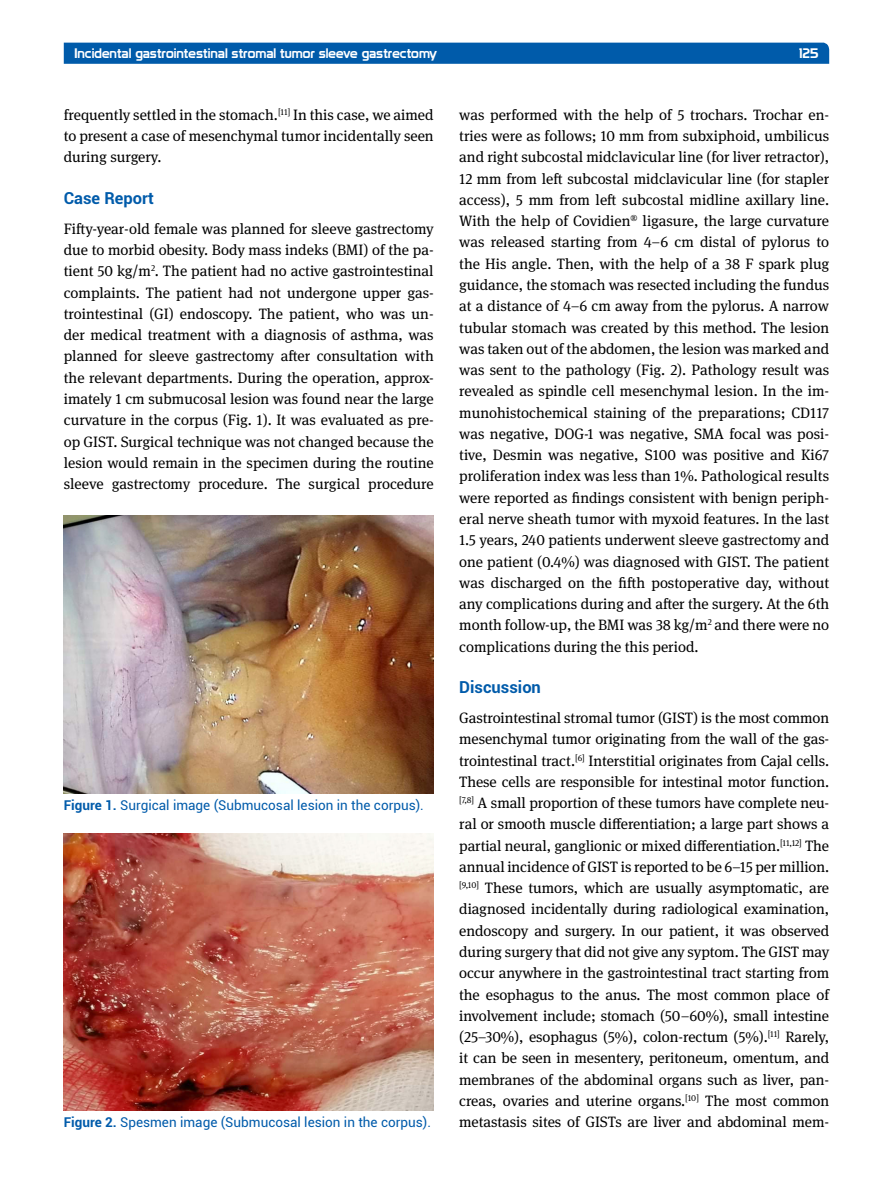
<style>
.page{position:relative;width:893px;height:1191px;background:#fff}
.page>*{position:absolute;margin:0;border:0;box-sizing:border-box;transform-origin:0 0}
.t1{font:700 16.5px "Roboto";color:#005baa}
.t2{font:15px/21.3px "DG Meta Serif Science";color:#000;text-align:justify}
.t3{font:13.5px "Roboto";color:#005baa}
.t4{font:13.5px "Prototype";color:#fff}
.s1{font-weight:700}
</style>
<div class="page">
<img style="left:64px;top:516px;width:370px;height:277px">
<img style="left:64px;top:833px;width:370px;height:277px">
<div style="left:64px;top:43px;width:765px;height:21px;background:#005baa"></div>
<p class="t4" style="left:74px;top:45px;width:364px">Incidental gastrointestinal stromal tumor sleeve gastrectomy</p>
<p class="t4" style="left:799px;top:45px;width:21px">125</p>
<p class="t2" style="left:64px;top:104px;width:371px">frequently settled in the stomach.<sup>[11]</sup> In this case, we aimed to present a case of mesenchymal tumor incidentally seen during surgery.</p>
<p class="t1" style="left:64px;top:186px;width:92px">Case Report</p>
<p class="t2" style="left:64px;top:218px;width:371px">Fifty-year-old female was planned for sleeve gastrectomy due to morbid obesity. Body mass indeks (BMI) of the pa&shy;tient 50 kg/m<sup>2</sup>. The patient had no active gastrointestinal complaints. The patient had not undergone upper gas&shy;trointestinal (GI) endoscopy. The patient, who was un&shy;der medical treatment with a diagnosis of asthma, was planned for sleeve gastrectomy after consultation with the relevant departments. During the operation, approx&shy;imately 1 cm submucosal lesion was found near the large curvature in the corpus (Fig. 1). It was evaluated as pre&shy;op GIST. Surgical technique was not changed because the lesion would remain in the specimen during the routine sleeve gastrectomy procedure. The surgical procedure</p>
<p class="t3" style="left:64px;top:795px;width:362px"><span class="s1">Figure 1.</span> Surgical image (Submucosal lesion in the corpus).</p>
<p class="t3" style="left:64px;top:1113px;width:369px"><span class="s1">Figure 2.</span> Spesmen image (Submucosal lesion in the corpus).</p>
<p class="t2" style="left:459px;top:104px;width:371px">was performed with the help of 5 trochars. Trochar en&shy;tries were as follows; 10 mm from subxiphoid, umbilicus and right subcostal midclavicular line (for liver retractor), 12 mm from left subcostal midclavicular line (for stapler access), 5 mm from left subcostal midline axillary line.<br>With the help of Covidien<sup>®</sup> ligasure, the large curvature was released starting from 4–6 cm distal of pylorus to the His angle. Then, with the help of a 38 F spark plug guidance, the stomach was resected including the fundus at a distance of 4–6 cm away from the pylorus. A narrow tubular stomach was created by this method. The lesion was taken out of the abdomen, the lesion was marked and was sent to the pathology (Fig. 2). Pathology result was revealed as spindle cell mesenchymal lesion. In the im&shy;munohistochemical staining of the preparations; CD117 was negative, DOG-1 was negative, SMA focal was posi&shy;tive, Desmin was negative, S100 was positive and Ki67 proliferation index was less than 1%. Pathological results were reported as findings consistent with benign periph&shy;eral nerve sheath tumor with myxoid features. In the last 1.5 years, 240 patients underwent sleeve gastrectomy and one patient (0.4%) was diagnosed with GIST. The patient was discharged on the fifth postoperative day, without any complications during and after the surgery. At the 6th month follow-up, the BMI was 38 kg/m<sup>2</sup> and there were no complications during the this period.</p>
<p class="t1" style="left:459px;top:675px;width:83px">Discussion</p>
<p class="t2" style="left:459px;top:707px;width:371px">Gastrointestinal stromal tumor (GIST) is the most common mesenchymal tumor originating from the wall of the gas&shy;trointestinal tract.<sup>[6]</sup> Interstitial originates from Cajal cells.<br>These cells are responsible for intestinal motor function. <sup>[7,8]</sup> A small proportion of these tumors have complete neu&shy;ral or smooth muscle differentiation; a large part shows a partial neural, ganglionic or mixed differentiation.<sup>[11,12]</sup> The annual incidence of GIST is reported to be 6–15 per million. <sup>[9,10]</sup> These tumors, which are usually asymptomatic, are diagnosed incidentally during radiological examination, endoscopy and surgery. In our patient, it was observed during surgery that did not give any syptom. The GIST may occur anywhere in the gastrointestinal tract starting from the esophagus to the anus. The most common place of involvement include; stomach (50–60%), small intestine (25–30%), esophagus (5%), colon-rectum (5%).<sup>[11]</sup> Rarely, it can be seen in mesentery, peritoneum, omentum, and membranes of the abdominal organs such as liver, pan&shy;creas, ovaries and uterine organs.<sup>[10]</sup> The most common metastasis sites of GISTs are liver and abdominal mem-</p>
</div>
